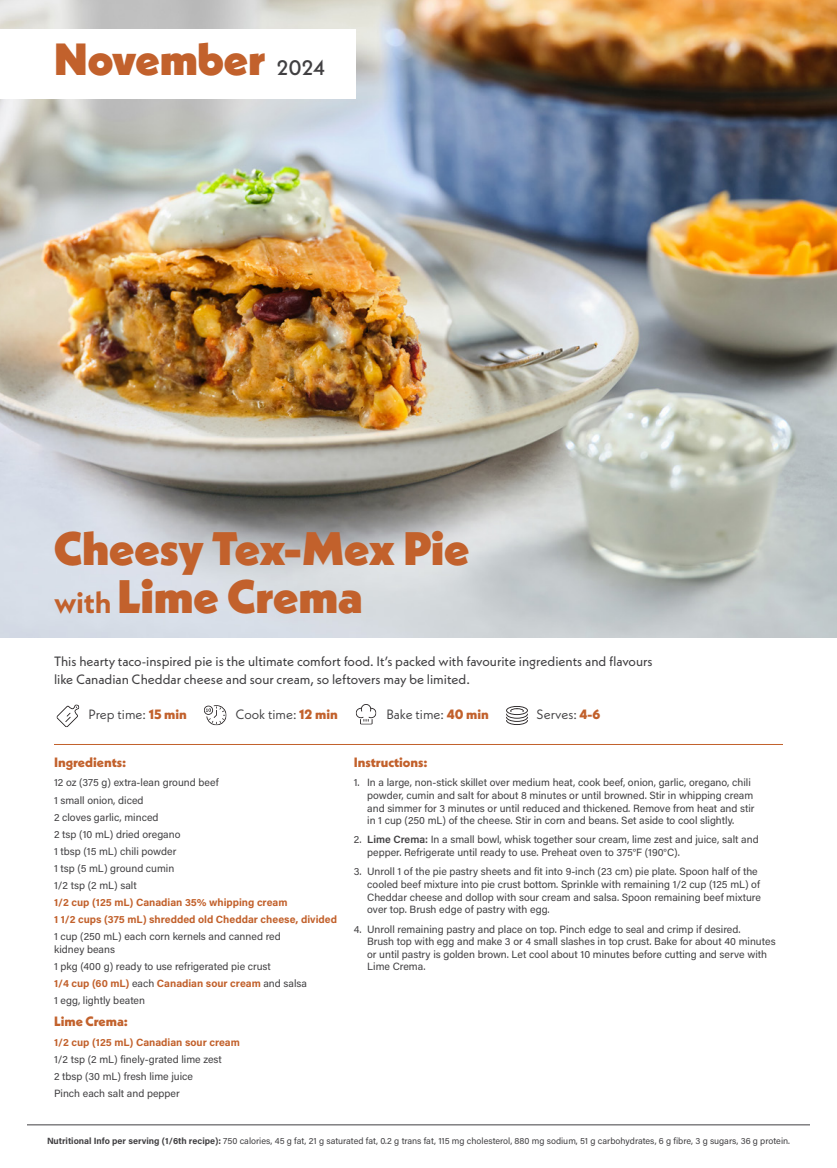
<style>
.page{position:relative;width:837px;height:1168px;background:#fff}
.page>*{position:absolute;margin:0;border:0;box-sizing:border-box;transform-origin:0 0}
.Recipe_Names{font:900 46.95px/47.7px "Neue Kabel";letter-spacing:-.005em;color:#c2612c}
.Recipe_Names-2{font:900 45px "Neue Kabel";letter-spacing:-.005em;color:#c2612c}
.About_the_Dish{font:13.5px/18px "Neue Kabel";color:#414042}
.About_the_Dish-2{font:13.5px "Neue Kabel";color:#414042}
.About_the_Dish-3{font:800 13.5px "Neue Kabel";color:#c2612c}
.Body_text{font:10.5px/12.6px "Acumin Pro";color:#414042}
.Ingredients{font:10.5px/12.8px "Acumin Pro";color:#414042}
.Ingredients-2{font:700 10.5px "Acumin Pro";color:#c2612c}
.Body_text-2{font:9px "Acumin Pro";color:#414042}
.s1{font-weight:500;font-size:21px;color:#414042}
.s2{font-weight:700;font-size:30.15px}
.s3{font-weight:800;color:#c2612c}
.s4{font-weight:400;color:#414042}
.s5{font-weight:600}
.s6{font-weight:700}
</style>
<div class="page">
<hr style="left:27px;top:1124px;width:783px;height:1px;background:#414042">
<hr style="left:54px;top:744px;width:729px;height:1px;background:#c2612c">
<svg style="left:56px;top:704px;width:23px;height:23px"></svg>
<svg style="left:204px;top:705px;width:23px;height:20px"></svg>
<svg style="left:356px;top:704px;width:20px;height:20px"></svg>
<svg style="left:506px;top:706px;width:22px;height:19px"></svg>
<img style="left:0;top:0;width:837px;height:638px">
<div style="left:0;top:29px;width:355px;height:69px;background:#fff"></div>
<p class="Recipe_Names-2" style="left:54px;top:31px;width:273px">November <span class="s1">2024</span></p>
<p class="Recipe_Names" style="left:54px;top:524px;width:417px">Cheesy Tex-Mex Pie <span class="s2">with</span> Lime Crema</p>
<p class="About_the_Dish" style="left:54px;top:652px;width:600px">This hearty taco-inspired pie is the ultimate comfort food. It’s packed with favourite ingredients and flavours like Canadian Cheddar cheese and sour cream, so leftovers may be limited.</p>
<p class="About_the_Dish-2" style="left:88px;top:706px;width:100px">Prep time: <span class="s3">15 min</span></p>
<p class="About_the_Dish-2" style="left:236px;top:706px;width:104px">Cook time: <span class="s3">12 min</span></p>
<p class="About_the_Dish-2" style="left:386px;top:706px;width:104px">Bake time: <span class="s3">40 min</span></p>
<p class="About_the_Dish-2" style="left:537px;top:706px;width:65px">Serves: <span class="s3">4-6</span></p>
<p class="About_the_Dish-3" style="left:54px;top:754px;width:74px">Ingredients:</p>
<p class="Ingredients" style="left:54px;top:776px;width:166px">12 oz (375 g) extra-lean ground beef</p>
<p class="Ingredients" style="left:54px;top:793px;width:91px">1 small onion, diced</p>
<p class="Ingredients" style="left:54px;top:810px;width:106px">2 cloves garlic, minced</p>
<p class="Ingredients" style="left:54px;top:827px;width:128px">2 tsp (10 mL) dried oregano</p>
<p class="Ingredients" style="left:54px;top:844px;width:124px">1 tbsp (15 mL) chili powder</p>
<p class="Ingredients" style="left:54px;top:861px;width:122px">1 tsp (5 mL) ground cumin</p>
<p class="Ingredients" style="left:54px;top:878px;width:84px">1/2 tsp (2 mL) salt</p>
<p class="Ingredients-2" style="left:54px;top:895px;width:235px">1/2 cup (125 mL) Canadian 35% whipping cream</p>
<p class="Ingredients-2" style="left:54px;top:912px;width:285px">1 1/2 cups (375 mL) shredded old Cheddar cheese, divided</p>
<p class="Ingredients" style="left:54px;top:929px;width:228px">1 cup (250 mL) each corn kernels and canned red kidney beans</p>
<p class="Ingredients" style="left:54px;top:959px;width:218px">1 pkg (400 g) ready to use refrigerated pie crust</p>
<p class="Ingredients-2" style="left:54px;top:976px;width:255px">1/4 cup (60 mL) <span class="s4">each</span> Canadian sour cream <span class="s4">and salsa</span></p>
<p class="Ingredients" style="left:54px;top:993px;width:93px">1 egg, lightly beaten</p>
<p class="About_the_Dish-3" style="left:54px;top:1013px;width:76px">Lime Crema:</p>
<p class="Ingredients-2" style="left:54px;top:1035px;width:187px">1/2 cup (125 mL) Canadian sour cream</p>
<p class="Ingredients" style="left:54px;top:1052px;width:169px">1/2 tsp (2 mL) finely-grated lime zest</p>
<p class="Ingredients" style="left:54px;top:1069px;width:141px">2 tbsp (30 mL) fresh lime juice</p>
<p class="Ingredients" style="left:54px;top:1086px;width:127px">Pinch each salt and pepper</p>
<p class="About_the_Dish-3" style="left:354px;top:754px;width:76px">Instructions:</p>
<p class="Body_text" style="left:367px;top:776px;width:389px;text-indent:-14px">1. In a large, non-stick skillet over medium heat, cook beef, onion, garlic, oregano, chili powder, cumin and salt for about 8 minutes or until browned. Stir in whipping cream and simmer for 3 minutes or until reduced and thickened. Remove from heat and stir in 1 cup (250 mL) of the cheese. Stir in corn and beans. Set aside to cool slightly.</p>
<p class="Body_text" style="left:367px;top:833px;width:393px;text-indent:-14px">2. <span class="s5">Lime Crema:</span> In a small bowl, whisk together sour cream, lime zest and juice, salt and pepper. Refrigerate until ready to use. Preheat oven to 375°F (190°C).</p>
<p class="Body_text" style="left:367px;top:865px;width:395px;text-indent:-14px">3. Unroll 1 of the pie pastry sheets and fit into 9-inch (23 cm) pie plate. Spoon half of the cooled beef mixture into pie crust bottom. Sprinkle with remaining 1/2 cup (125 mL) of Cheddar cheese and dollop with sour cream and salsa. Spoon remaining beef mixture over top. Brush edge of pastry with egg.</p>
<p class="Body_text" style="left:367px;top:922px;width:410px;text-indent:-14px">4. Unroll remaining pastry and place on top. Pinch edge to seal and crimp if desired.<br>Brush top with egg and make 3 or 4 small slashes in top crust. Bake for about 40 minutes or until pastry is golden brown. Let cool about 10 minutes before cutting and serve with Lime Crema.</p>
<p class="Body_text-2" style="left:47px;top:1135px;width:744px"><span class="s6">Nutritional Info per serving (1/6th recipe):</span> 750 calories, 45 g fat, 21 g saturated fat, 0.2 g trans fat, 115 mg cholesterol, 880 mg sodium, 51 g carbohydrates, 6 g fibre, 3 g sugars, 36 g protein.</p>
</div>
